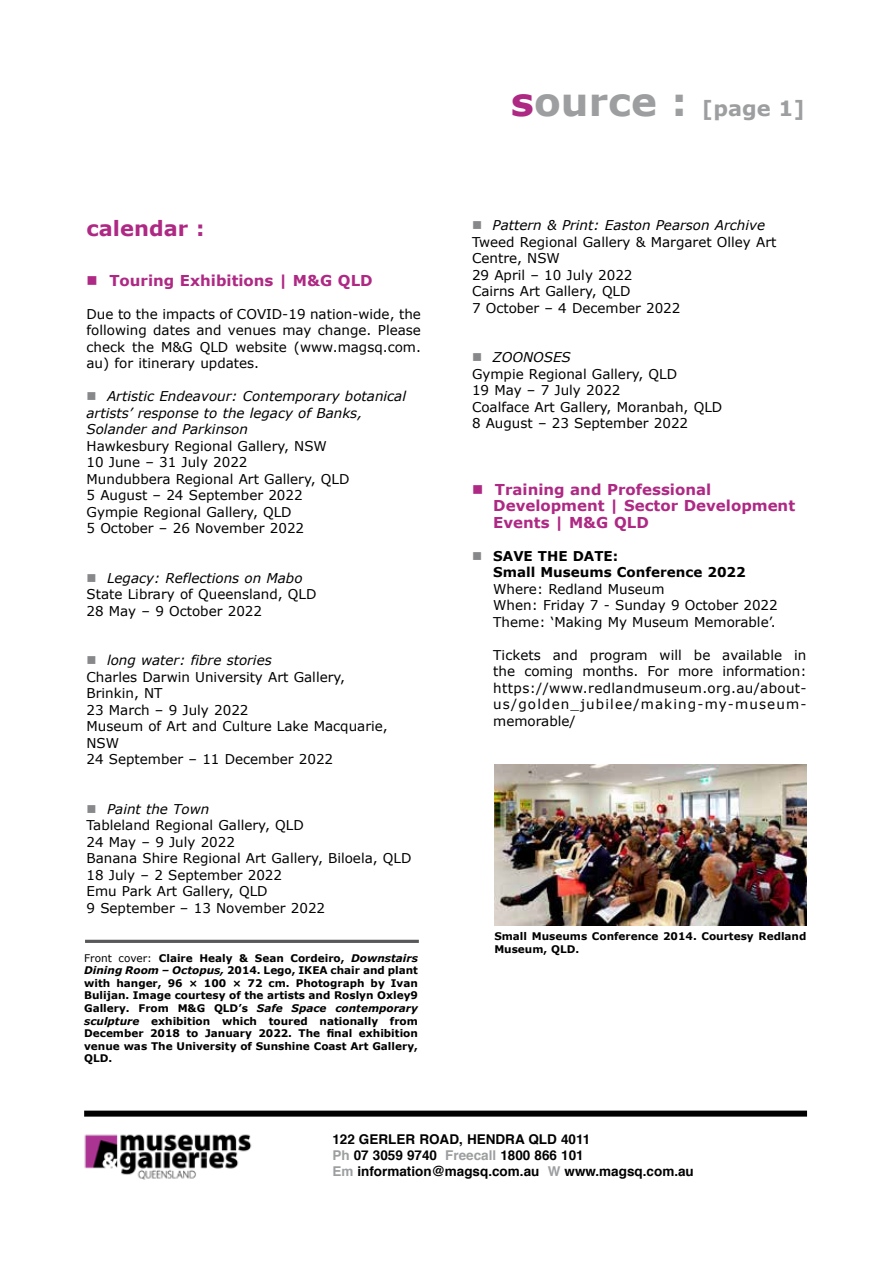
<style>
.page{position:relative;width:893px;height:1263px;background:#fff}
.page>*{position:absolute;margin:0;border:0;box-sizing:border-box;transform-origin:0 0}
.t1{font:700 21px "Verdana";color:#9c9e9f}
.t2{font:700 21px "Verdana";color:#ae2984}
.t3{font:700 15px/16.5px "Verdana";color:#ae2984}
.t4{font:13.5px/16.5px "Verdana";color:#000}
.t5{font:700 13.5px/16.2px "Helvetica";color:#000}
.t6{font:italic 13.5px/16.5px "Verdana";color:#000}
.t7{font:700 13.5px/16.5px "Verdana";color:#000}
.t8{font:700 10.5px/12.6px "Verdana";color:#000;text-align:justify}
.s1{color:#87888a}
.s2{font-style:italic}
.s3{font-weight:400}
.s4{font-size:39px;color:#ae2984}
.s5{font-size:39px}
.s6{color:#9c9e9f}
</style>
<div class="page">
<img style="left:84px;top:1134px;width:168px;height:46px">
<div style="left:84px;top:1110px;width:723px;height:6px;background:#000"></div>
<hr style="left:85px;top:940px;width:334px;height:3px;background:#58585a">
<img style="left:494px;top:764px;width:313px;height:161px">
<h1 class="t2" style="left:87px;top:215px;width:119px">calendar :</h1>
<p class="t3" style="left:87px;top:272px;width:288px">■ Touring Exhibitions | M&amp;G QLD</p>
<p class="t4" style="left:87px;top:306px;width:336px;text-align:justify">Due to the impacts of COVID-19 nation-wide, the following dates and venues may change. Please check the M&amp;G QLD website (www.magsq.com. au) for itinerary updates.</p>
<p class="t6" style="left:87px;top:388px;width:321px"><span class="s1">■</span> Artistic Endeavour: Contemporary botanical artists’ response to the legacy of Banks,<br>Solander and Parkinson</p>
<p class="t4" style="left:87px;top:438px;width:264px">Hawkesbury Regional Gallery, NSW<br>10 June – 31 July 2022<br>Mundubbera Regional Art Gallery, QLD<br>5 August – 24 September 2022<br>Gympie Regional Gallery, QLD<br>5 October – 26 November 2022</p>
<p class="t4" style="left:87px;top:570px;width:231px"><span class="s1">■</span> <span class="s2">Legacy: Reflections on Mabo<br></span>State Library of Queensland, QLD<br>28 May – 9 October 2022</p>
<p class="t4" style="left:87px;top:652px;width:303px"><span class="s1">■</span> <span class="s2">long water: fibre stories<br></span>Charles Darwin University Art Gallery,<br>Brinkin, NT<br>23 March – 9 July 2022<br>Museum of Art and Culture Lake Macquarie,<br>NSW<br>24 September – 11 December 2022</p>
<p class="t4" style="left:87px;top:801px;width:326px"><span class="s1">■</span> <span class="s2">Paint the Town<br></span>Tableland Regional Gallery, QLD<br>24 May – 9 July 2022<br>Banana Shire Regional Art Gallery, Biloela, QLD<br>18 July – 2 September 2022<br>Emu Park Art Gallery, QLD<br>9 September – 13 November 2022</p>
<p class="t8" style="left:84px;top:952px;width:335px"><span class="s3">Front cover:</span> Claire Healy &amp; Sean Cordeiro, <span class="s2">Downstairs Dining Room – Octopus,</span> 2014. Lego, IKEA chair and plant with hanger, 96 × 100 × 72 cm. Photograph by Ivan Bulijan. Image courtesy of the artists and Roslyn Oxley9<br>Gallery. From M&amp;G QLD’s <span class="s2">Safe Space contemporary sculpture</span> exhibition which toured nationally from December 2018 to January 2022. The final exhibition venue was The University of Sunshine Coast Art Gallery, QLD.</p>
<h1 class="t1" style="left:511px;top:95px;width:295px"><span class="s4">s</span><span class="s5">ource :</span> [page 1]</h1>
<p class="t4" style="left:472px;top:217px;width:306px"><span class="s1">■</span> <span class="s2">Pattern &amp; Print: Easton Pearson Archive<br></span>Tweed Regional Gallery &amp; Margaret Olley Art<br>Centre, NSW<br>29 April – 10 July 2022<br>Cairns Art Gallery, QLD<br>7 October – 4 December 2022</p>
<p class="t4" style="left:472px;top:349px;width:252px"><span class="s1">■</span> <span class="s2">ZOONOSES<br></span>Gympie Regional Gallery, QLD<br>19 May – 7 July 2022<br>Coalface Art Gallery, Moranbah, QLD<br>8 August – 23 September 2022</p>
<p class="t3" style="left:493px;top:481px;width:303px;text-indent:-21px">■ Training and Professional<br>Development | Sector Development<br>Events | M&amp;G QLD</p>
<p class="t7" style="left:493px;top:547px;width:254px;text-indent:-21px"><span class="s1">■</span> SAVE THE DATE:<br>Small Museums Conference 2022</p>
<p class="t4" style="left:493px;top:580px;width:286px">Where: Redland Museum<br>When: Friday 7 - Sunday 9 October 2022<br>Theme: ‘Making My Museum Memorable’.</p>
<p class="t4" style="left:493px;top:646px;width:315px;text-align:justify">Tickets and program will be available in the coming months. For more information: https://www.redlandmuseum.org.au/about&shy;us/golden_jubilee/making-my-museum&shy;memorable/</p>
<p class="t8" style="left:494px;top:930px;width:314px">Small Museums Conference 2014. Courtesy Redland<br>Museum, QLD.</p>
<p class="t5" style="left:332px;top:1131px;width:363px">122 GERLER ROAD, HENDRA QLD 4011<br><span class="s6">Ph</span> 07 3059 9740 <span class="s6">Freecall</span> 1800 866 101<br><span class="s6">Em</span> information@magsq.com.au <span class="s6">W</span> www.magsq.com.au</p>
</div>
